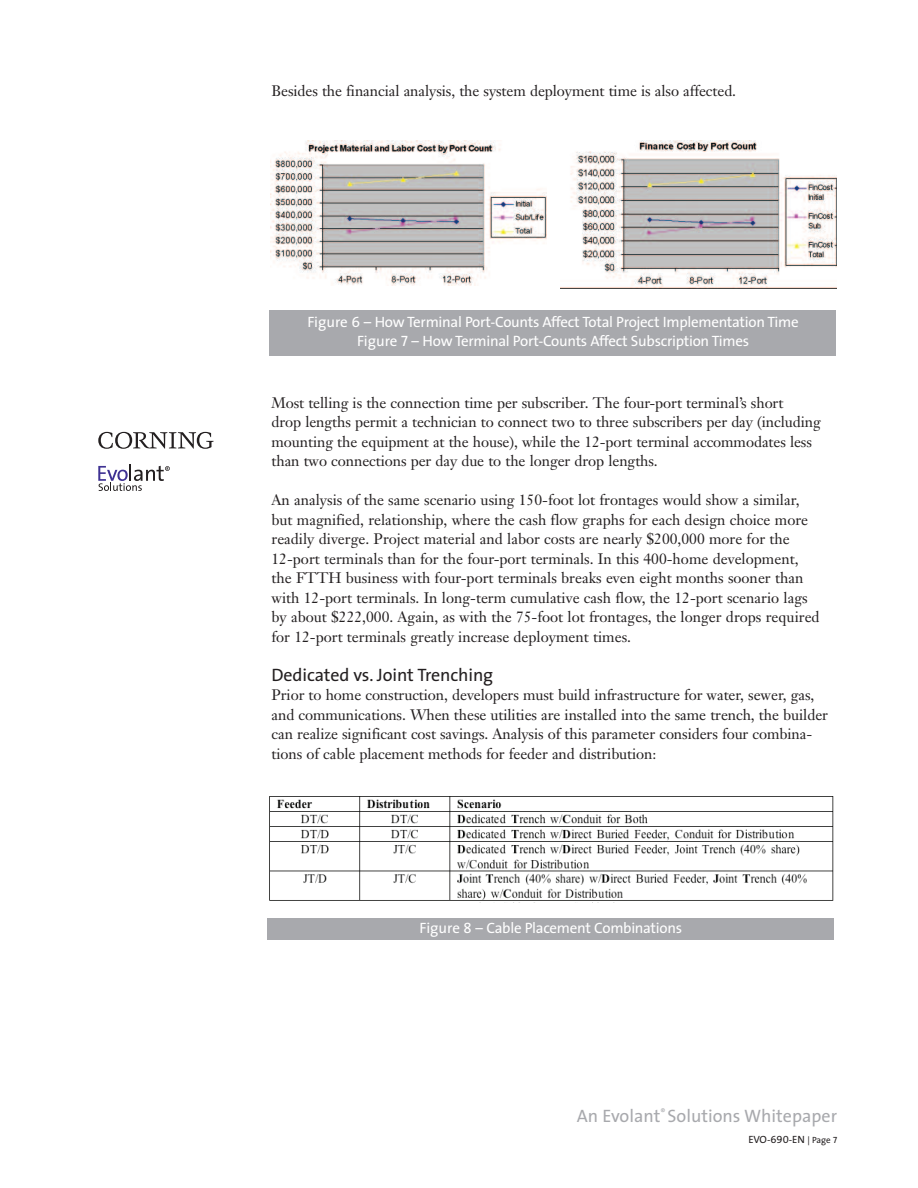
<style>
.page{position:relative;width:918px;height:1188px;background:#fff}
.page>*{position:absolute;margin:0;border:0;box-sizing:border-box;transform-origin:0 0}
.t1{font:18px "The Sans";color:#a8a9ad}
.t2{font:18px "The Sans";letter-spacing:-.005em;color:#231f20}
.t3{font:15px/19.5px "Janson Text";letter-spacing:-.005em;color:#231f20}
.t4{font:15px/19.5px "The Sans";letter-spacing:-.02em;color:#fff;text-align:center}
.t5{font:10.5px "The Sans Caps";color:#231f20}
.s1{font-family:"The Sans Caps"}
.s2{font-family:"The Sans"}
.s3{font-family:"The Sans";font-size:9px}
.s4{font-size:9px}
</style>
<div class="page">
<svg style="left:98px;top:465px;width:72px;height:26px"></svg>
<svg style="left:98px;top:432px;width:116px;height:17px"></svg>
<div style="left:269px;top:310px;width:567px;height:46px;background:#a8a9ad"></div>
<img style="left:271px;top:141px;width:276px;height:144px">
<div style="left:560px;top:141px;width:276px;height:151px;background:linear-gradient(to right,#fff,#fff)"></div>
<img style="left:560px;top:141px;width:276px;height:147px">
<div style="left:267px;top:918px;width:567px;height:22px;background:#a8a9ad"></div>
<img style="left:269px;top:796px;width:565px;height:107px">
<p class="t3" style="left:271px;top:82px;width:466px">Besides the financial analysis, the system deployment time is also affected.</p>
<p class="t4" style="left:307px;top:314px;width:493px">Figure <span class="s1">6</span> – How Terminal Port-Counts Affect Total Project Implementation Time<br>Figure <span class="s1">7</span> – How Terminal Port-Counts Affect Subscription Times</p>
<p class="t3" style="left:271px;top:394px;width:551px">Most telling is the connection time per subscriber. The four-port terminal’s short<br>drop lengths permit a technician to connect two to three subscribers per day (including mounting the equipment at the house), while the 12-port terminal accommodates less than two connections per day due to the longer drop lengths.</p>
<p class="t3" style="left:271px;top:492px;width:550px">An analysis of the same scenario using 150-foot lot frontages would show a similar, but magnified, relationship, where the cash flow graphs for each design choice more readily diverge. Project material and labor costs are nearly $200,000 more for the 12-port terminals than for the four-port terminals. In this 400-home development, the FTTH business with four-port terminals breaks even eight months sooner than with 12-port terminals. In long-term cumulative cash flow, the 12-port scenario lags by about $222,000. Again, as with the 75-foot lot frontages, the longer drops required for 12-port terminals greatly increase deployment times.</p>
<p class="t2" style="left:271px;top:668px;width:223px">Dedicated vs. Joint Trenching</p>
<p class="t3" style="left:271px;top:687px;width:558px">Prior to home construction, developers must build infrastructure for water, sewer, gas, and communications. When these utilities are installed into the same trench, the builder can realize significant cost savings. Analysis of this parameter considers four combina&shy;tions of cable placement methods for feeder and distribution:</p>
<p class="t4" style="left:420px;top:919px;width:264px">Figure <span class="s1">8</span> – Cable Placement Combinations</p>
<p class="t1" style="left:577px;top:1109px;width:262px">An Evolant<sup>®</sup> Solutions Whitepaper</p>
<p class="t5" style="left:748px;top:1136px;width:90px"><span class="s2">EVO</span>-690-EN <span class="s3">| Page</span> <span class="s4">7</span></p>
</div>
